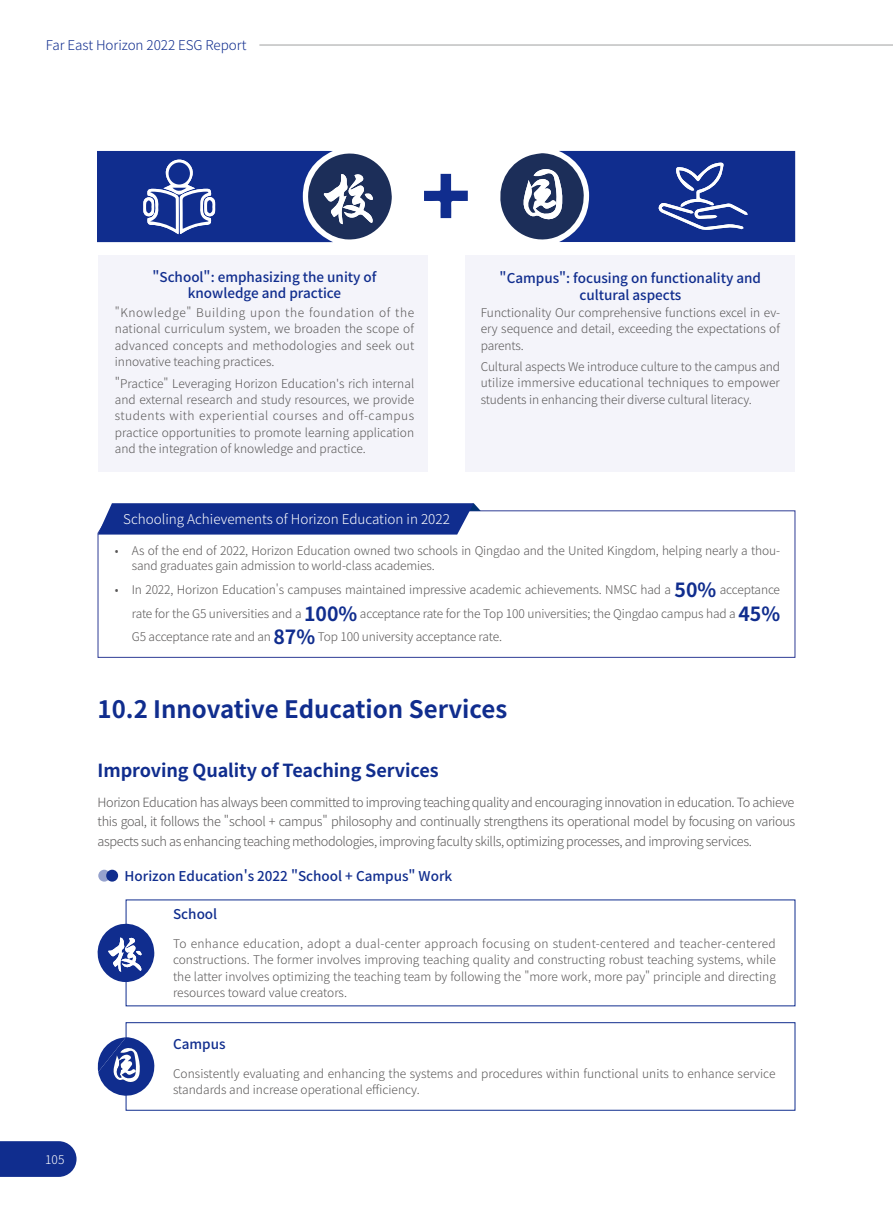
<style>
.page{position:relative;width:893px;height:1212px;background:#fff}
.page>*{position:absolute;margin:0;border:0;box-sizing:border-box;transform-origin:0 0}
.t1{font:700 24px "Source Han Sans CN";color:#102d8e}
.t2{font:700 18px "Source Han Sans CN";letter-spacing:-.005em;color:#102d8e}
.t3{font:500 13.5px/16.2px "Source Han Sans CN";color:#102d8e;text-align:center}
.t4{font:300 13.5px "Source Han Sans CN";color:#fff}
.t5{font:300 13.5px "Source Han Sans CN";letter-spacing:-.005em;color:#102d8e}
.t6{font:300 12.75px/19.5px "Source Han Sans CN";letter-spacing:-.03em;color:#595757;text-align:justify}
.t7{font:300 12px/16.5px "Source Han Sans CN";letter-spacing:-.01em;color:#595757;text-align:justify}
.t8{font:300 12px "Source Han Sans CN";color:#fff}
.s1{font-size:12.75px}
.s2{font-weight:700;font-size:19.5px;color:#102d8e}
</style>
<div class="page">
<svg style="left:0;top:1141px;width:77px;height:36px;background:#1f3a95"></svg>
<hr style="left:259px;top:45px;width:634px;height:1px;background:#9fa0a0">
<svg style="left:97px;top:510px;width:699px;height:148px"></svg>
<div style="left:466px;top:255px;width:329px;height:217px;background:#f4f4fa"></div>
<div style="left:98px;top:255px;width:329px;height:217px;background:#f4f4fa"></div>
<svg style="left:424px;top:174px;width:44px;height:44px"></svg>
<svg style="left:98px;top:151px;width:294px;height:91px;background:#364d96"></svg>
<svg style="left:500px;top:151px;width:295px;height:91px;background:#354c95"></svg>
<svg style="left:98px;top:503px;width:383px;height:31px;background:#1e3994"></svg>
<svg style="left:97px;top:920px;width:57px;height:62px"></svg>
<div style="left:126px;top:1022px;width:669px;height:88px;border:1px solid #102d8e"></div>
<svg style="left:97px;top:1037px;width:58px;height:62px"></svg>
<div style="left:98px;top:870px;width:12px;height:11px;background:#96a2cd;border-radius:50%"></div>
<div style="left:106px;top:870px;width:12px;height:11px;background:#102d8e;border-radius:50%"></div>
<p class="t5" style="left:46px;top:38px;width:202px">Far East Horizon 2022 ESG Report</p>
<p class="t3" style="left:152px;top:269px;width:226px">"School": emphasizing the unity of knowledge and practice</p>
<p class="t3" style="left:500px;top:271px;width:263px">"Campus": focusing on functionality and cultural aspects</p>
<p class="t7" style="left:481px;top:304px;width:301px">Functionality Our comprehensive functions excel in ev&shy;ery sequence and detail, exceeding the expectations of parents.</p>
<p class="t7" style="left:481px;top:358px;width:301px">Cultural aspects We introduce culture to the campus and utilize immersive educational techniques to empower students in enhancing their diverse cultural literacy.</p>
<p class="t7" style="left:115px;top:304px;width:301px">"Knowledge" Building upon the foundation of the national curriculum system, we broaden the scope of advanced concepts and methodologies and seek out innovative teaching practices.</p>
<p class="t7" style="left:115px;top:375px;width:301px"><span class="s1">"</span>Practice" Leveraging Horizon Education's rich internal and external research and study resources, we provide students with experiential courses and off-campus practice opportunities to promote learning application and the integration of knowledge and practice.</p>
<p class="t4" style="left:123px;top:511px;width:328px">Schooling Achievements of Horizon Education in 2022</p>
<p class="t7" style="left:132px;top:544px;width:650px;line-height:14.4px;text-indent:-17px">• As of the end of 2022, Horizon Education owned two schools in Qingdao and the United Kingdom, helping nearly a thou&shy;sand graduates gain admission to world-class academies.</p>
<p class="t7" style="left:132px;top:578px;width:650px;line-height:23.4px;text-indent:-17px">• In 2022, Horizon Education's campuses maintained impressive academic achievements. NMSC had a <span class="s2">50%</span> acceptance rate for the G5 universities and a <span class="s2">100%</span> acceptance rate for the Top 100 universities; the Qingdao campus had a <span class="s2">45% </span>G5 acceptance rate and an <span class="s2">87%</span> Top 100 university acceptance rate.</p>
<h1 class="t1" style="left:98px;top:696px;width:411px">10.2 Innovative Education Services</h1>
<h2 class="t2" style="left:98px;top:760px;width:343px">Improving Quality of Teaching Services</h2>
<p class="t6" style="left:98px;top:792px;width:699px">Horizon Education has always been committed to improving teaching quality and encouraging innovation in education. To achieve this goal, it follows the "school + campus" philosophy and continually strengthens its operational model by focusing on various aspects such as enhancing teaching methodologies, improving faculty skills, optimizing processes, and improving services.</p>
<p class="t3" style="left:125px;top:868px;width:329px">Horizon Education's 2022 "School + Campus" Work</p>
<p class="t3" style="left:173px;top:906px;width:46px">School</p>
<p class="t7" style="left:173px;top:935px;width:604px">To enhance education, adopt a dual-center approach focusing on student-centered and teacher-centered constructions. The former involves improving teaching quality and constructing robust teaching systems, while the latter involves optimizing the teaching team by following the "more work, more pay" principle and directing resources toward value creators.</p>
<p class="t8" style="left:45px;top:1152px;width:21px">105</p>
<p class="t3" style="left:173px;top:1036px;width:54px">Campus</p>
<p class="t7" style="left:173px;top:1065px;width:604px">Consistently evaluating and enhancing the systems and procedures within functional units to enhance service standards and increase operational efficiency.</p>
</div>
